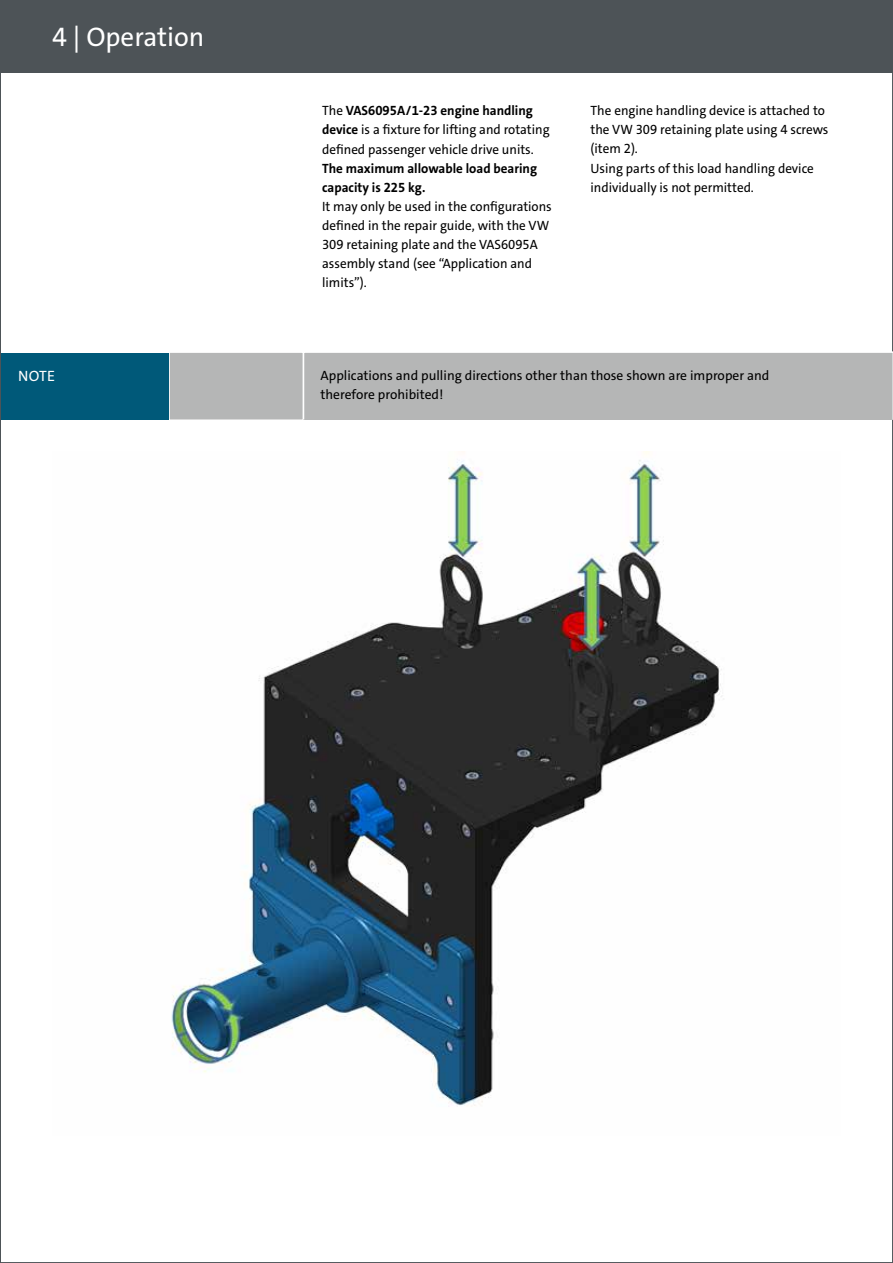
<style>
.page{position:relative;width:893px;height:1263px;background:#fff}
.page>*{position:absolute;margin:0;border:0;box-sizing:border-box;transform-origin:0 0}
.t1{font:27px "VWAG The Sans";color:#fff}
.t2{font:15px "VWAG The Sans";color:#fff}
.t3{font:13.5px/19.2px "VWAG The Sans";color:#000}
.t4{font:700 13.5px/19.2px "VWAG The Sans";color:#000}
.s1{font-weight:700}
</style>
<div class="page">
<div style="left:0;top:0;width:893px;height:72px;background:#4d5357"></div>
<div style="left:168px;top:351px;width:136px;height:70px;background:#b5b6b6;border:2px solid #fff"></div>
<div style="left:303px;top:351px;width:590px;height:69px;background:#b5b6b6"></div>
<div style="left:1px;top:353px;width:168px;height:67px;background:#005979"></div>
<img style="left:171px;top:452px;width:551px;height:655px">
<h1 class="t1" style="left:52px;top:20px;width:154px">4 | Operation</h1>
<p class="t2" style="left:18px;top:366px;width:38px">NOTE</p>
<p class="t3" style="left:322px;top:101px;width:229px">The <span class="s1">VAS6095A/1-23 engine handling device</span> is a fixture for lifting and rotating defined passenger vehicle drive units.</p>
<p class="t4" style="left:322px;top:159px;width:217px">The maximum allowable load bearing capacity is 225 kg.</p>
<p class="t3" style="left:322px;top:197px;width:231px">It may only be used in the configurations defined in the repair guide, with the VW<br>309 retaining plate and the VAS6095A assembly stand (see “Application and limits”).</p>
<p class="t3" style="left:590px;top:101px;width:239px">The engine handling device is attached to the VW 309 retaining plate using 4 screws (item 2).<br>Using parts of this load handling device individually is not permitted.</p>
<p class="t3" style="left:320px;top:366px;width:450px">Applications and pulling directions other than those shown are improper and therefore prohibited!</p>
</div>
